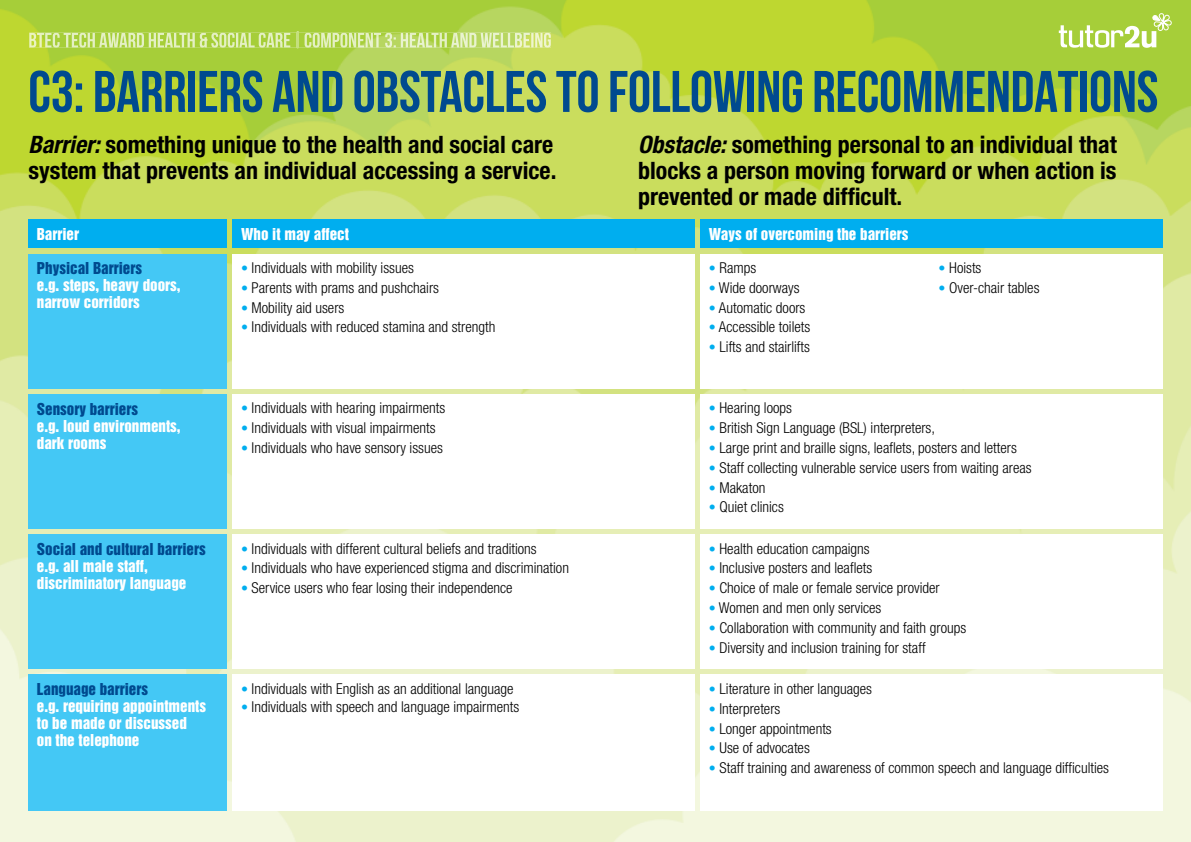
<style>
.page{position:relative;width:1191px;height:842px;background:#fff}
.page>*{position:absolute;margin:0;border:0;box-sizing:border-box;transform-origin:0 0}
.t1{font:700 58.5px "Bebas Neue";letter-spacing:-.005em;color:#004a8f}
.t2{font:700 condensed 24px/26px "Helvetica Neue LT Pro";color:#000}
.t3{font:300 condensed 15px "Helvetica Neue LT Pro";color:#000}
.t4{font:15px/17px "Helvetica Inserat LT Pro";color:#fff}
.t5{font:15px "Helvetica Inserat LT Pro";color:#004a8f}
.s1{font-style:italic}
.s2{font-size:14px;color:#00aeef}
</style>
<div class="page">
<img style="left:0;top:0;width:1191px;height:842px">
<img style="left:29px;top:33px;width:522px;height:15px">
<svg style="left:297px;top:31px;width:1px;height:17px"></svg>
<svg style="left:1058px;top:13px;width:113px;height:35px"></svg>
<div style="left:28px;top:220px;width:199px;height:28px;background:#00aeef"></div>
<div style="left:232px;top:220px;width:462px;height:28px;background:#00aeef"></div>
<div style="left:700px;top:220px;width:462px;height:28px;background:#00aeef"></div>
<div style="left:28px;top:254px;width:199px;height:134px;background:#44c8f5"></div>
<div style="left:28px;top:394px;width:199px;height:135px;background:#44c8f5"></div>
<div style="left:28px;top:534px;width:199px;height:135px;background:#44c8f5"></div>
<div style="left:28px;top:675px;width:199px;height:136px;background:#44c8f5"></div>
<div style="left:232px;top:254px;width:462px;height:134px;background:#fff"></div>
<div style="left:232px;top:394px;width:462px;height:135px;background:#fff"></div>
<div style="left:232px;top:534px;width:462px;height:135px;background:#fff"></div>
<div style="left:232px;top:675px;width:462px;height:136px;background:#fff"></div>
<div style="left:700px;top:254px;width:462px;height:134px;background:#fff"></div>
<div style="left:700px;top:394px;width:462px;height:135px;background:#fff"></div>
<div style="left:700px;top:534px;width:462px;height:135px;background:#fff"></div>
<div style="left:700px;top:675px;width:462px;height:136px;background:#fff"></div>
<h1 class="t1" style="left:28px;top:60px;width:1131px">C3: BARRIERS AND OBSTACLES TO FOLLOWING RECOMMENDATIONS</h1>
<h2 class="t2" style="left:28px;top:132px;width:529px"><span class="s1">Barrier:</span> something unique to the health and social care system that prevents an individual accessing a service.</h2>
<h2 class="t2" style="left:638px;top:132px;width:480px;text-align:justify"><span class="s1">Obstacle:</span> something personal to an individual that blocks a person moving forward or when action is prevented or made difficult.</h2>
<p class="t4" style="left:37px;top:226px;width:44px">Barrier</p>
<p class="t4" style="left:241px;top:226px;width:109px">Who it may affect</p>
<p class="t4" style="left:709px;top:226px;width:201px">Ways of overcoming the barriers</p>
<p class="t5" style="left:37px;top:259px;width:107px">Physical Barriers</p>
<p class="t4" style="left:37px;top:277px;width:145px">e.g. steps, heavy doors, narrow corridors</p>
<p class="t3" style="left:241px;top:259px;width:174px"><span class="s2">•</span> Individuals with mobility issues</p>
<p class="t3" style="left:241px;top:279px;width:199px"><span class="s2">•</span> Parents with prams and pushchairs</p>
<p class="t3" style="left:241px;top:299px;width:105px"><span class="s2">•</span> Mobility aid users</p>
<p class="t3" style="left:241px;top:318px;width:256px"><span class="s2">•</span> Individuals with reduced stamina and strength</p>
<p class="t3" style="left:709px;top:259px;width:49px"><span class="s2">•</span> Ramps</p>
<p class="t3" style="left:709px;top:279px;width:92px"><span class="s2">•</span> Wide doorways</p>
<p class="t3" style="left:709px;top:299px;width:98px"><span class="s2">•</span> Automatic doors</p>
<p class="t3" style="left:709px;top:318px;width:103px"><span class="s2">•</span> Accessible toilets</p>
<p class="t3" style="left:709px;top:338px;width:103px"><span class="s2">•</span> Lifts and stairlifts</p>
<p class="t3" style="left:938px;top:259px;width:44px"><span class="s2">•</span> Hoists</p>
<p class="t3" style="left:938px;top:279px;width:102px"><span class="s2">•</span> Over-chair tables</p>
<p class="t5" style="left:37px;top:400px;width:103px">Sensory barriers</p>
<p class="t4" style="left:37px;top:418px;width:145px">e.g. loud environments, dark rooms</p>
<p class="t5" style="left:37px;top:540px;width:170px">Social and cultural barriers</p>
<p class="t4" style="left:37px;top:558px;width:151px">e.g. all male staff, discriminatory language</p>
<p class="t5" style="left:37px;top:680px;width:113px">Language barriers</p>
<p class="t4" style="left:37px;top:698px;width:171px">e.g. requiring appointments to be made or discussed<br>on the telephone</p>
<p class="t3" style="left:241px;top:399px;width:206px"><span class="s2">•</span> Individuals with hearing impairments</p>
<p class="t3" style="left:241px;top:419px;width:196px"><span class="s2">•</span> Individuals with visual impairments</p>
<p class="t3" style="left:241px;top:439px;width:203px"><span class="s2">•</span> Individuals who have sensory issues</p>
<p class="t3" style="left:241px;top:539px;width:297px"><span class="s2">•</span> Individuals with different cultural beliefs and traditions</p>
<p class="t3" style="left:241px;top:559px;width:329px"><span class="s2">•</span> Individuals who have experienced stigma and discrimination</p>
<p class="t3" style="left:241px;top:579px;width:273px"><span class="s2">•</span> Service users who fear losing their independence</p>
<p class="t3" style="left:241px;top:680px;width:274px"><span class="s2">•</span> Individuals with English as an additional language</p>
<p class="t3" style="left:241px;top:698px;width:280px"><span class="s2">•</span> Individuals with speech and language impairments</p>
<p class="t3" style="left:709px;top:399px;width:85px"><span class="s2">•</span> Hearing loops</p>
<p class="t3" style="left:709px;top:419px;width:228px"><span class="s2">•</span> British Sign Language (BSL) interpreters,</p>
<p class="t3" style="left:709px;top:439px;width:309px"><span class="s2">•</span> Large print and braille signs, leaflets, posters and letters</p>
<p class="t3" style="left:709px;top:459px;width:324px"><span class="s2">•</span> Staff collecting vulnerable service users from waiting areas</p>
<p class="t3" style="left:709px;top:479px;width:58px"><span class="s2">•</span> Makaton</p>
<p class="t3" style="left:709px;top:498px;width:76px"><span class="s2">•</span> Quiet clinics</p>
<p class="t3" style="left:709px;top:539px;width:162px"><span class="s2">•</span> Health education campaigns</p>
<p class="t3" style="left:709px;top:559px;width:165px"><span class="s2">•</span> Inclusive posters and leaflets</p>
<p class="t3" style="left:709px;top:579px;width:232px"><span class="s2">•</span> Choice of male or female service provider</p>
<p class="t3" style="left:709px;top:599px;width:174px"><span class="s2">•</span> Women and men only services</p>
<p class="t3" style="left:709px;top:619px;width:259px"><span class="s2">•</span> Collaboration with community and faith groups</p>
<p class="t3" style="left:709px;top:639px;width:218px"><span class="s2">•</span> Diversity and inclusion training for staff</p>
<p class="t3" style="left:709px;top:680px;width:165px"><span class="s2">•</span> Literature in other languages</p>
<p class="t3" style="left:709px;top:700px;width:73px"><span class="s2">•</span> Interpreters</p>
<p class="t3" style="left:709px;top:719px;width:124px"><span class="s2">•</span> Longer appointments</p>
<p class="t3" style="left:709px;top:739px;width:102px"><span class="s2">•</span> Use of advocates</p>
<p class="t3" style="left:709px;top:759px;width:401px"><span class="s2">•</span> Staff training and awareness of common speech and language difficulties</p>
</div>
